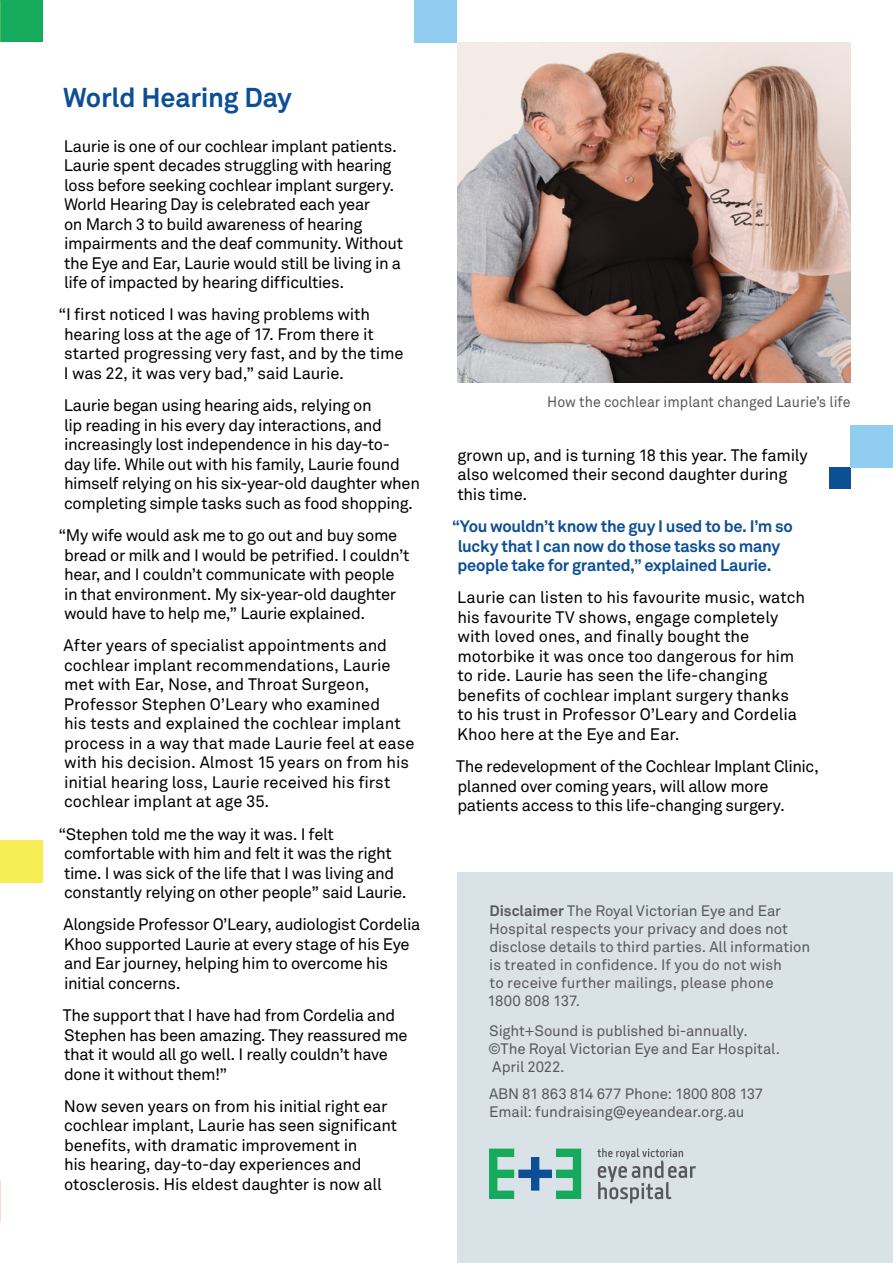
<style>
.page{position:relative;width:893px;height:1263px;background:#fff}
.page>*{position:absolute;margin:0;border:0;box-sizing:border-box;transform-origin:0 0}
.A_Heading_16_18{font:700 27px "Akkurat";letter-spacing:-.005em;color:#0c4f95}
.Body_10_5_12_5{font:16.5px/19.5px "Akkurat";letter-spacing:-.015em;color:#000}
.A_Heading_16_18-2{font:16.5px/19.5px "Akkurat";letter-spacing:-.025em;color:#000}
.Subheading_10_5_12_5{font:700 16.5px/19.5px "Akkurat";letter-spacing:-.02em;color:#0c4f95}
.Body_10_5_12_5-2{font:15px/18px "Akkurat";letter-spacing:-.005em;color:#59595c}
.Body_10_5_12_5-3{font:15px "Akkurat";letter-spacing:-.005em;color:#59595c;scale:.94 1}
.s1{font-weight:700}
</style>
<div class="page">
<div style="left:457px;top:872px;width:436px;height:391px;background:#d8e2e7"></div>
<div style="left:829px;top:468px;width:21px;height:21px;background:#0c4f95"></div>
<svg style="left:597px;top:1148px;width:99px;height:55px"></svg>
<svg style="left:489px;top:1148px;width:92px;height:51px"></svg>
<div style="left:850px;top:425px;width:43px;height:43px;background:#91cdef"></div>
<div style="left:415px;top:0;width:42px;height:43px;background:#91cdef"></div>
<img style="left:457px;top:43px;width:393px;height:340px">
<div style="left:0;top:0;width:42px;height:42px;background:#15aa5c"></div>
<div style="left:0;top:840px;width:43px;height:43px;background:#f7ed55"></div>
<p class="A_Heading_16_18" style="left:63px;top:80px;width:230px">World Hearing Day</p>
<p class="A_Heading_16_18-2" style="left:64px;top:136px;width:341px">Laurie is one of our cochlear implant patients.<br>Laurie spent decades struggling with hearing loss before seeking cochlear implant surgery.<br>World Hearing Day is celebrated each year<br>on March 3 to build awareness of hearing impairments and the deaf community. Without the Eye and Ear, Laurie would still be living in a life of impacted by hearing difficulties.</p>
<p class="Body_10_5_12_5" style="left:64px;top:305px;width:341px;text-indent:-5px">“I first noticed I was having problems with hearing loss at the age of 17. From there it started progressing very fast, and by the time I was 22, it was very bad,” said Laurie.</p>
<p class="Body_10_5_12_5" style="left:64px;top:395px;width:358px">Laurie began using hearing aids, relying on<br>lip reading in his every day interactions, and increasingly lost independence in his day-to&shy;day life. While out with his family, Laurie found himself relying on his six-year-old daughter when completing simple tasks such as food shopping.</p>
<p class="Body_10_5_12_5" style="left:64px;top:525px;width:347px;text-indent:-5px">“My wife would ask me to go out and buy some bread or milk and I would be petrified. I couldn’t hear, and I couldn’t communicate with people in that environment. My six-year-old daughter would have to help me,” Laurie explained.</p>
<p class="Body_10_5_12_5" style="left:64px;top:635px;width:352px">After years of specialist appointments and cochlear implant recommendations, Laurie met with Ear, Nose, and Throat Surgeon, Professor Stephen O’Leary who examined<br>his tests and explained the cochlear implant process in a way that made Laurie feel at ease with his decision. Almost 15 years on from his initial hearing loss, Laurie received his first cochlear implant at age 35.</p>
<p class="Body_10_5_12_5" style="left:64px;top:824px;width:344px;text-indent:-6px">“Stephen told me the way it was. I felt comfortable with him and felt it was the right time. I was sick of the life that I was living and constantly relying on other people” said Laurie.</p>
<p class="Body_10_5_12_5" style="left:64px;top:914px;width:358px">Alongside Professor O’Leary, audiologist Cordelia Khoo supported Laurie at every stage of his Eye and Ear journey, helping him to overcome his initial concerns.</p>
<p class="Body_10_5_12_5" style="left:63px;top:1005px;width:346px">The support that I have had from Cordelia and Stephen has been amazing. They reassured me that it would all go well. I really couldn’t have done it without them!”</p>
<p class="Body_10_5_12_5" style="left:64px;top:1096px;width:335px">Now seven years on from his initial right ear cochlear implant, Laurie has seen significant benefits, with dramatic improvement in<br>his hearing, day-to-day experiences and otosclerosis. His eldest daughter is now all</p>
<p class="Body_10_5_12_5-3" style="left:547px;top:393px;width:324px">How the cochlear implant changed Laurie’s life</p>
<p class="Body_10_5_12_5" style="left:457px;top:445px;width:352px">grown up, and is turning 18 this year. The family also welcomed their second daughter during this time.</p>
<p class="Subheading_10_5_12_5" style="left:458px;top:516px;width:337px;text-indent:-5px">“You wouldn’t know the guy I used to be. I’m so lucky that I can now do those tasks so many people take for granted,” explained Laurie.</p>
<p class="Body_10_5_12_5" style="left:457px;top:587px;width:349px">Laurie can listen to his favourite music, watch his favourite TV shows, engage completely with loved ones, and finally bought the motorbike it was once too dangerous for him to ride. Laurie has seen the life-changing benefits of cochlear implant surgery thanks to his trust in Professor O’Leary and Cordelia Khoo here at the Eye and Ear.</p>
<p class="Body_10_5_12_5" style="left:456px;top:756px;width:364px">The redevelopment of the Cochlear Implant Clinic, planned over coming years, will allow more patients access to this life-changing surgery.</p>
<p class="Body_10_5_12_5-2" style="left:488px;top:901px;width:324px"><span class="s1">Disclaimer</span> The Royal Victorian Eye and Ear Hospital respects your privacy and does not disclose details to third parties. All information is treated in confidence. If you do not wish<br>to receive further mailings, please phone<br>1800 808 137.</p>
<p class="Body_10_5_12_5-2" style="left:488px;top:1022px;width:293px">Sight+Sound is published bi-annually. ©The Royal Victorian Eye and Ear Hospital.<br>April 2022.</p>
<p class="Body_10_5_12_5-2" style="left:489px;top:1084px;width:276px">ABN 81 863 814 677 Phone: 1800 808 137<br>Email: fundraising@eyeandear.org.au</p>
</div>
